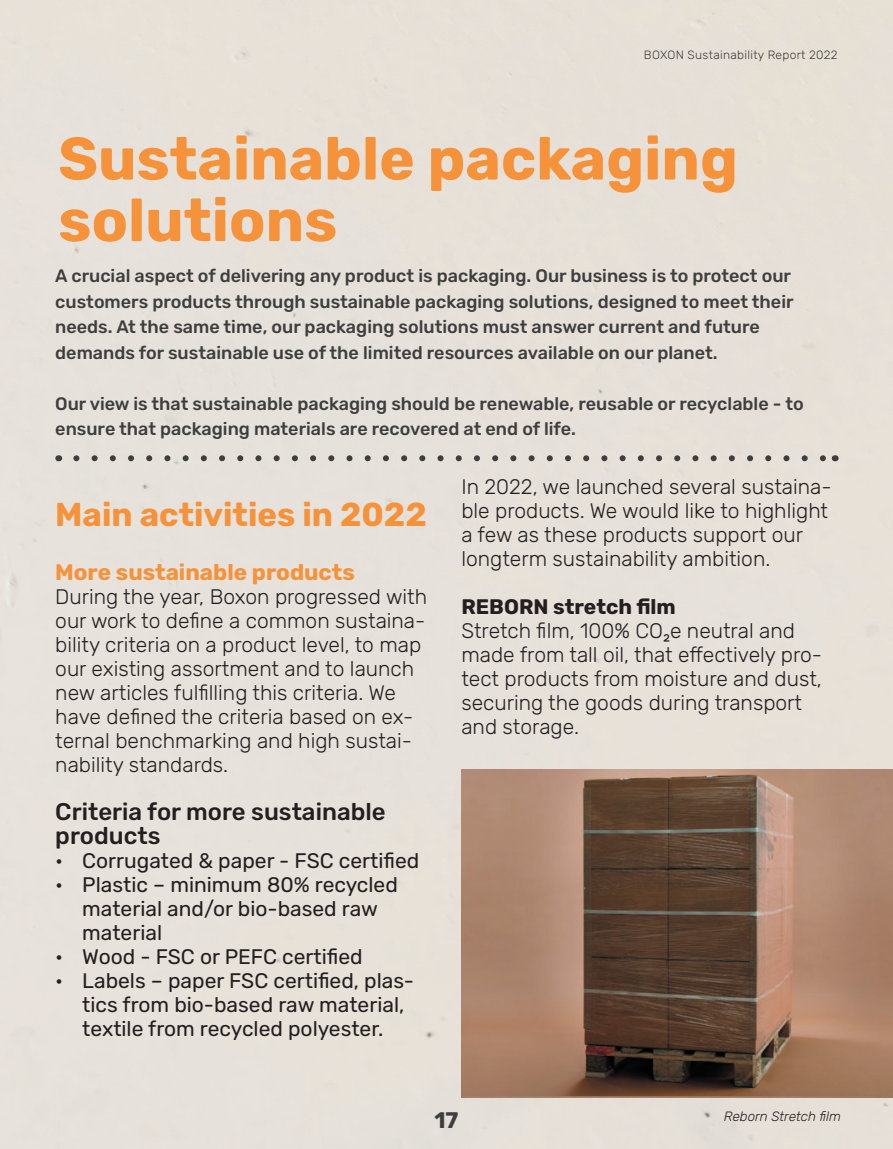
<style>
.page{position:relative;width:893px;height:1149px;background:#fff}
.page>*{position:absolute;margin:0;border:0;box-sizing:border-box;transform-origin:0 0}
.t1{font:700 60px/61.5px "Rubik";color:#f6923a}
.t2{font:700 33px "Rubik";color:#f6923a}
.t3{font:500 24px/24px "Rubik";color:#231f20}
.t4{font:700 22.5px "Rubik";color:#f6923a}
.t5{font:700 22.5px "Rubik";color:#3e3e3f}
.t6{font:300 21px/24px "Rubik";color:#231f20}
.t7{font:21px/24px "Rubik";color:#231f20}
.t8{font:700 21px "Rubik";color:#231f20}
.t9{font:500 18px/25.5px "Rubik";color:#3e3e3f}
.t10{font:italic 300 13.5px "Rubik";color:#231f20}
.t11{font:300 12px "Rubik";letter-spacing:.025em;color:#3e3e3f}
</style>
<div class="page">
<div style="left:0;top:0;width:893px;height:1148px;background:#e7e1d9"></div>
<img style="left:461px;top:768px;width:432px;height:328px">
<svg style="left:76px;top:455px;width:750px;height:6px"></svg>
<p class="t11" style="left:644px;top:48px;width:195px">BOXON Sustainability Report 2022</p>
<h1 class="t1" style="left:58px;top:129px;width:681px">Sustainable packaging solutions</h1>
<p class="t9" style="left:55px;top:263px;width:740px">A crucial aspect of delivering any product is packaging. Our business is to protect our customers products through sustainable packaging solutions, designed to meet their needs. At the same time, our packaging solutions must answer current and future demands for sustainable use of the limited resources available on our planet.</p>
<p class="t9" style="left:55px;top:391px;width:750px">Our view is that sustainable packaging should be renewable, reusable or recyclable - to ensure that packaging materials are recovered at end of life.</p>
<h2 class="t2" style="left:55px;top:495px;width:373px">Main activities in 2022</h2>
<p class="t4" style="left:55px;top:559px;width:301px">More sustainable products</p>
<p class="t6" style="left:55px;top:585px;width:373px">During the year, Boxon progressed with our work to define a common sustaina&shy;bility criteria on a product level, to map our existing assortment and to launch new articles fulfilling this criteria. We have defined the criteria based on ex&shy;ternal benchmarking and high sustai&shy;nability standards.</p>
<p class="t3" style="left:55px;top:800px;width:332px">Criteria for more sustainable products</p>
<p class="t7" style="left:55px;top:849px;width:366px">• Corrugated &amp; paper - FSC certified</p>
<p class="t7" style="left:82px;top:873px;width:317px;text-indent:-27px">• Plastic – minimum 80% recycled material and/or bio-based raw material</p>
<p class="t7" style="left:55px;top:945px;width:309px">• Wood - FSC or PEFC certified</p>
<p class="t7" style="left:82px;top:969px;width:333px;text-indent:-27px">• Labels – paper FSC certified, plas&shy;tics from bio-based raw material, textile from recycled polyester.</p>
<p class="t6" style="left:461px;top:475px;width:372px">In 2022, we launched several sustaina&shy;ble products. We would like to highlight a few as these products support our longterm sustainability ambition.</p>
<p class="t8" style="left:461px;top:594px;width:216px">REBORN stretch film</p>
<p class="t6" style="left:461px;top:619px;width:362px">Stretch film, 100% CO₂e neutral and made from tall oil, that effectively pro&shy;tect products from moisture and dust, securing the goods during transport and storage.</p>
<p class="t5" style="left:434px;top:1106px;width:26px">17</p>
<p class="t10" style="left:724px;top:1108px;width:119px">Reborn Stretch film</p>
</div>
